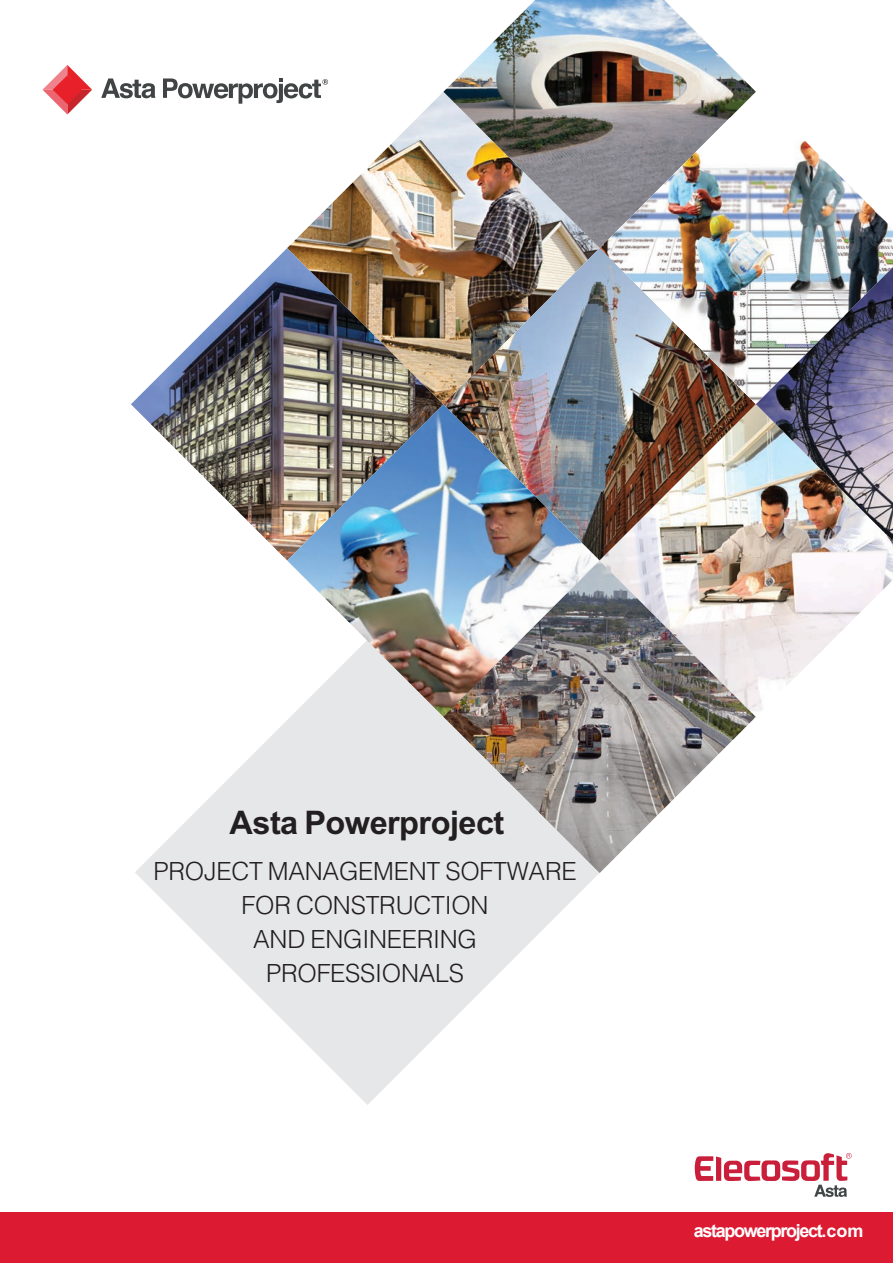
<style>
.page{position:relative;width:893px;height:1263px;background:#fff}
.page>*{position:absolute;margin:0;border:0;box-sizing:border-box;transform-origin:0 0}
.t1{font:700 32.55px "Arial";letter-spacing:-.015em;color:#231f20}
.t2{font:300 24.9px/33.8px "Helvetica";letter-spacing:-.01em;color:#231f20;text-align:center}
.t3{font:700 18px "Arial";letter-spacing:-.075em;color:#fff}
</style>
<div class="page">
<svg style="left:43px;top:65px;width:49px;height:49px"></svg>
<svg style="left:101px;top:78px;width:54px;height:20px"></svg>
<svg style="left:163px;top:78px;width:165px;height:26px"></svg>
<div style="left:0;top:1212px;width:893px;height:51px;background:#dc1a32"></div>
<svg style="left:135px;top:721px;width:464px;height:384px;fill:#e6e7e9"></svg>
<img style="left:131px;top:248px;width:156px;height:312px">
<img style="left:287px;top:92px;width:156px;height:312px">
<img style="left:443px;top:0;width:313px;height:873px">
<img style="left:287px;top:404px;width:320px;height:319px">
<img style="left:600px;top:118px;width:293px;height:599px">
<img style="left:756px;top:267px;width:137px;height:274px">
<svg style="left:695px;top:1153px;width:157px;height:44px"></svg>
<h1 class="t1" style="left:230px;top:811px;width:276px">Asta Powerproject</h1>
<p class="t2" style="left:154px;top:857px;width:425px">PROJECT MANAGEMENT SOFTWARE<br>FOR CONSTRUCTION<br>AND ENGINEERING<br>PROFESSIONALS</p>
<p class="t3" style="left:694px;top:1218px;width:171px">astapowerproject.com</p>
</div>
